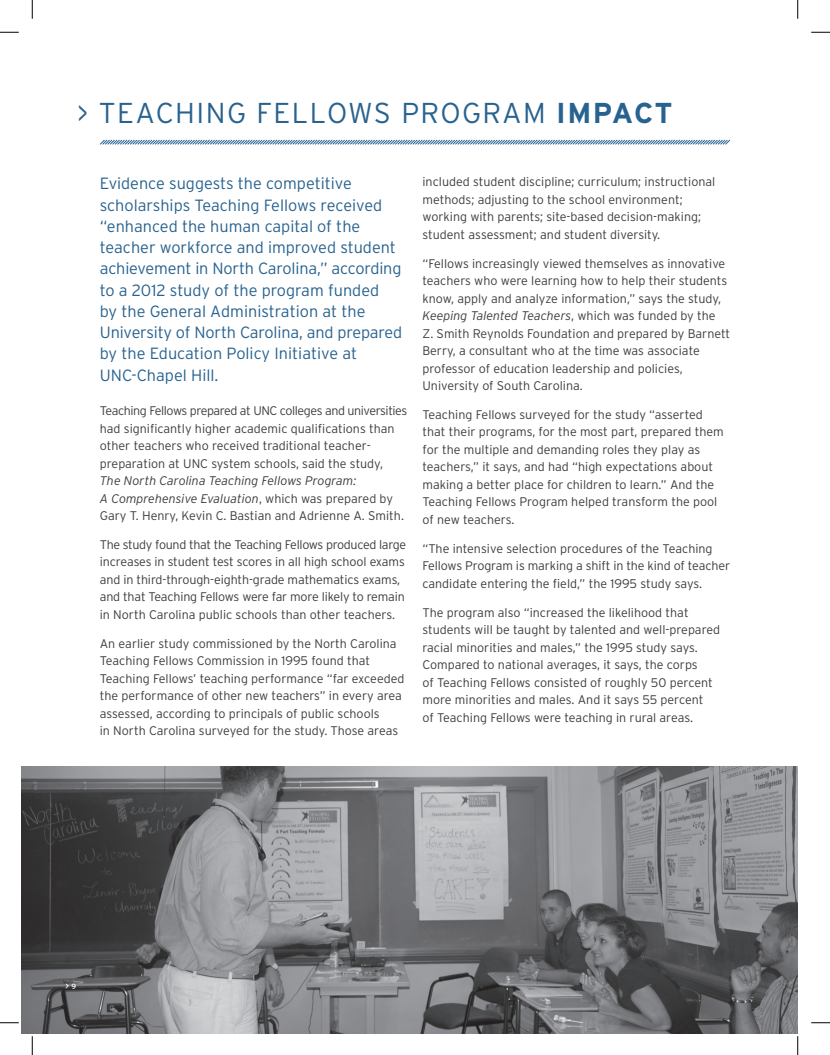
<style>
.page{position:relative;width:830px;height:1055px;background:#fff}
.page>*{position:absolute;margin:0;border:0;box-sizing:border-box;transform-origin:0 0}
.t1{font:300 28.75px "Interstate";color:#28628f}
.t2{font:700 28.75px "Interstate";color:#28628f}
.t3{font:300 16.25px/21.2px "Interstate";color:#28628f}
.t4{font:300 12.5px/17.5px "Interstate";color:#3e3e3f}
.t5{font:8.75px "Interstate";color:#fff}
.s1{font-style:italic}
.s2{font-size:7.5px}
</style>
<div class="page">
<img style="left:21px;top:766px;width:776px;height:267px">
<svg style="left:100px;top:139px;width:630px;height:6px"></svg>
<svg style="left:0;top:31px;width:19px;height:2px"></svg>
<svg style="left:811px;top:31px;width:18px;height:2px"></svg>
<svg style="left:0;top:1022px;width:19px;height:1px"></svg>
<svg style="left:811px;top:1022px;width:18px;height:1px"></svg>
<svg style="left:31px;top:0;width:2px;height:19px"></svg>
<svg style="left:31px;top:1036px;width:2px;height:18px"></svg>
<svg style="left:797px;top:0;width:1px;height:19px"></svg>
<svg style="left:797px;top:1036px;width:1px;height:18px"></svg>
<h1 class="t1" style="left:77px;top:95px;width:59px">&gt; Teaching</h1>
<h1 class="t1" style="left:256px;top:95px;width:37px">Fellows</h1>
<h1 class="t1" style="left:401px;top:95px;width:41px">Program</h1>
<h1 class="t2" style="left:556px;top:95px;width:57px">IMPAC</h1>
<h1 class="t2" style="left:654px;top:95px;width:20px">T</h1>
<p class="t3" style="left:100px;top:173px;width:304px">Evidence suggests the competitive scholarships Teaching Fellows received “enhanced the human capital of the teacher workforce and improved student achievement in North Carolina,” according to a 2012 study of the program funded<br>by the General Administration at the University of North Carolina, and prepared by the Education Policy Initiative at UNC-Chapel Hill.</p>
<p class="t4" style="left:100px;top:402px;width:309px">Teaching Fellows prepared at UNC colleges and universities had significantly higher academic qualifications than other teachers who received traditional teacher&shy;preparation at UNC system schools, said the study,</p>
<p class="t4" style="left:100px;top:472px;width:306px"><span class="s1">The North Carolina Teaching Fellows Program:<br>A Comprehensive Evaluation</span>, which was prepared by<br>Gary T. Henry, Kevin C. Bastian and Adrienne A. Smith.</p>
<p class="t4" style="left:100px;top:535px;width:308px">The study found that the Teaching Fellows produced large increases in student test scores in all high school exams and in third-through-eighth-grade mathematics exams, and that Teaching Fellows were far more likely to remain in North Carolina public schools than other teachers.</p>
<p class="t4" style="left:100px;top:634px;width:306px">An earlier study commissioned by the North Carolina Teaching Fellows Commission in 1995 found that Teaching Fellows’ teaching performance “far exceeded the performance of other new teachers” in every area assessed, according to principals of public schools<br>in North Carolina surveyed for the study. Those areas</p>
<p class="t4" style="left:422px;top:173px;width:294px">included student discipline; curriculum; instructional methods; adjusting to the school environment; working with parents; site-based decision-making; student assessment; and student diversity.</p>
<p class="t4" style="left:422px;top:254px;width:309px">“Fellows increasingly viewed themselves as innovative teachers who were learning how to help their students know, apply and analyze information,” says the study, <span class="s1">Keeping Talented Teachers</span>, which was funded by the<br>Z. Smith Reynolds Foundation and prepared by Barnett Berry, a consultant who at the time was associate professor of education leadership and policies, University of South Carolina.</p>
<p class="t4" style="left:422px;top:405px;width:303px">Teaching Fellows surveyed for the study “asserted that their programs, for the most part, prepared them for the multiple and demanding roles they play as teachers,” it says, and had “high expectations about making a better place for children to learn.” And the Teaching Fellows Program helped transform the pool of new teachers.</p>
<p class="t4" style="left:422px;top:539px;width:309px">“The intensive selection procedures of the Teaching<br>Fellows Program is marking a shift in the kind of teacher candidate entering the field,” the 1995 study says.</p>
<p class="t4" style="left:422px;top:603px;width:299px">The program also “increased the likelihood that students will be taught by talented and well-prepared racial minorities and males,” the 1995 study says.<br>Compared to national averages, it says, the corps<br>of Teaching Fellows consisted of roughly 50 percent more minorities and males. And it says 55 percent<br>of Teaching Fellows were teaching in rural areas.</p>
<p class="t5" style="left:65px;top:980px;width:12px">&gt; <span class="s2">9</span></p>
</div>
